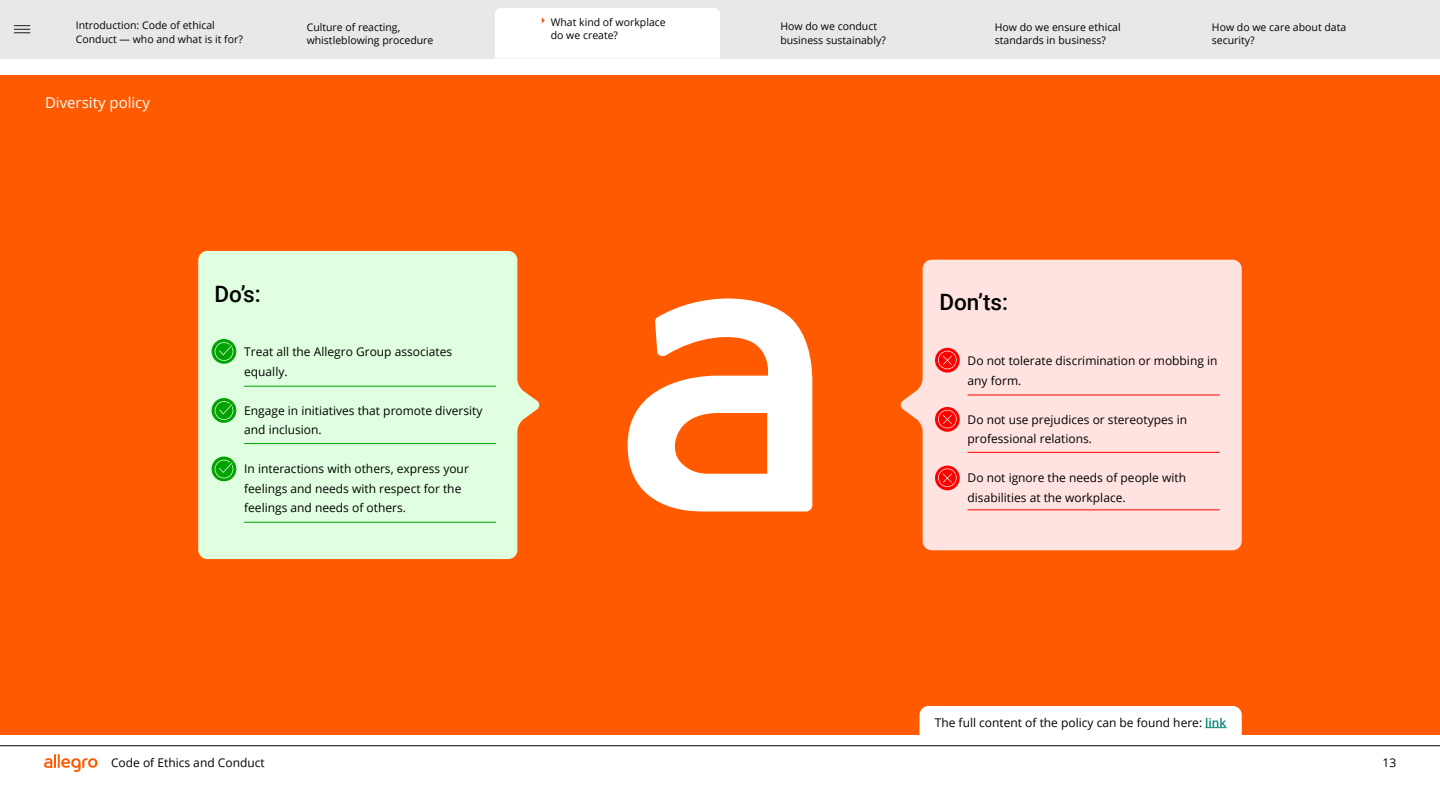
<style>
.page{position:relative;width:1440px;height:810px;background:#fff}
.page>*{position:absolute;margin:0;border:0;box-sizing:border-box;transform-origin:0 0}
.t1{font:500 22.5px "Roboto";color:#000}
.t2{font:15px "Open Sans";color:#fff}
.t3{font:12px/19.5px "Open Sans";color:#000}
.t4{font:10.5px/13.5px "Open Sans";color:#000}
.t5{font:10.5px/13.5px "Open Sans";color:#020203}
.s1{font-weight:600;color:#008673}
</style>
<div class="page">
<svg style="left:44px;top:754px;width:53px;height:18px"></svg>
<hr style="left:0;top:746px;width:1440px;height:1px;background:#000">
<div style="left:0;top:75px;width:1440px;height:660px;background:#ff5a00"></div>
<svg style="left:900px;top:260px;width:342px;height:290px;background:#ffd9d1"></svg>
<svg style="left:935px;top:348px;width:25px;height:25px"></svg>
<svg style="left:938px;top:351px;width:19px;height:18px"></svg>
<svg style="left:935px;top:407px;width:25px;height:25px"></svg>
<svg style="left:938px;top:410px;width:19px;height:18px"></svg>
<div style="left:935px;top:466px;width:25px;height:24px;background:#f00;border-radius:50%"></div>
<svg style="left:938px;top:468px;width:19px;height:19px"></svg>
<hr style="left:968px;top:395px;width:252px;height:1px;background:#f00">
<hr style="left:968px;top:452px;width:252px;height:1px;background:#f00">
<hr style="left:968px;top:509px;width:252px;height:1px;background:#f00">
<svg style="left:198px;top:251px;width:342px;height:308px;background:#e1f4d1"></svg>
<svg style="left:212px;top:339px;width:24px;height:25px"></svg>
<svg style="left:215px;top:342px;width:18px;height:19px"></svg>
<svg style="left:212px;top:398px;width:24px;height:25px"></svg>
<svg style="left:215px;top:401px;width:18px;height:19px"></svg>
<svg style="left:212px;top:457px;width:24px;height:24px"></svg>
<svg style="left:215px;top:460px;width:18px;height:18px"></svg>
<hr style="left:244px;top:386px;width:252px;height:1px;background:#00a300">
<hr style="left:244px;top:443px;width:252px;height:1px;background:#00a300">
<hr style="left:244px;top:522px;width:252px;height:1px;background:#00a300">
<svg style="left:628px;top:299px;width:184px;height:213px"></svg>
<div style="left:920px;top:706px;width:322px;height:29px;background:#fff"></div>
<div style="left:0;top:0;width:1440px;height:58px;background:#e8e8e8"></div>
<svg style="left:14px;top:25px;width:16px;height:8px"></svg>
<div style="left:495px;top:8px;width:225px;height:51px;background:#fff"></div>
<p class="t5" style="left:76px;top:18px;width:169px">Introduction: Code of ethical<br>Conduct — who and what is it for?</p>
<p class="t4" style="left:307px;top:20px;width:128px">Culture of reacting, whistleblowing procedure</p>
<p class="t4" style="left:551px;top:15px;width:116px">What kind of workplace do we create?</p>
<p class="t4" style="left:780px;top:19px;width:107px">How do we conduct business sustainably?</p>
<p class="t4" style="left:995px;top:20px;width:127px">How do we ensure ethical standards in business?</p>
<p class="t4" style="left:1212px;top:20px;width:136px">How do we care about data security?</p>
<p class="t2" style="left:45px;top:92px;width:107px">Diversity policy</p>
<h1 class="t1" style="left:214px;top:278px;width:48px">Do’s:</h1>
<p class="t3" style="left:244px;top:342px;width:210px">Treat all the Allegro Group associates equally.</p>
<p class="t3" style="left:244px;top:400px;width:240px">Engage in initiatives that promote diversity and inclusion.</p>
<p class="t3" style="left:244px;top:459px;width:226px">In interactions with others, express your feelings and needs with respect for the feelings and needs of others.</p>
<h1 class="t1" style="left:939px;top:287px;width:70px">Don’ts:</h1>
<p class="t3" style="left:968px;top:351px;width:251px">Do not tolerate discrimination or mobbing in any form.</p>
<p class="t3" style="left:968px;top:409px;width:221px">Do not use prejudices or stereotypes in professional relations.</p>
<p class="t3" style="left:968px;top:468px;width:220px">Do not ignore the needs of people with disabilities at the workplace.</p>
<p class="t3" style="left:935px;top:712px;width:293px">The full content of the policy can be found here: <span class="s1">link</span></p>
<p class="t3" style="left:111px;top:753px;width:155px">Code of Ethics and Conduct</p>
<p class="t3" style="left:1383px;top:753px;width:15px">13</p>
</div>
